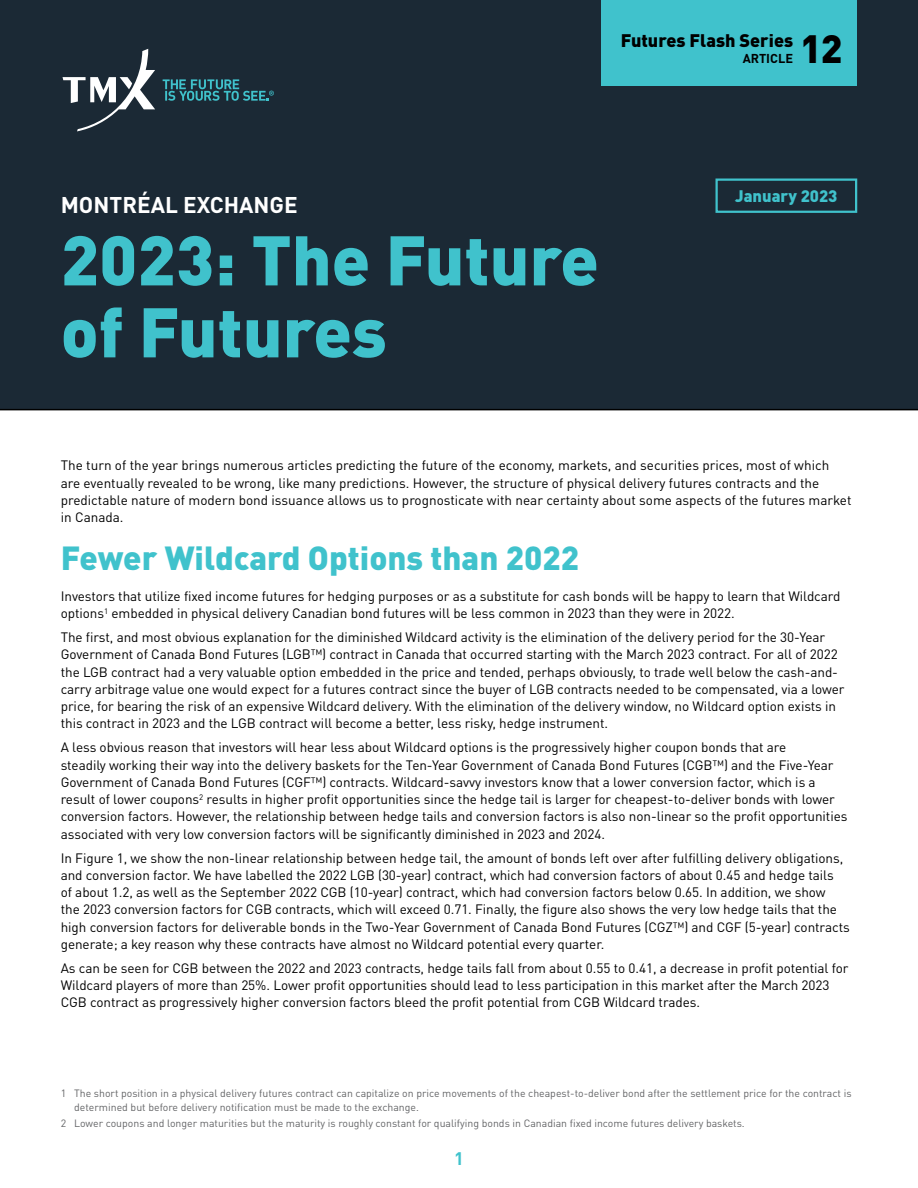
<style>
.page{position:relative;width:918px;height:1188px;background:#fff}
.page>*{position:absolute;margin:0;border:0;box-sizing:border-box;transform-origin:0 0}
.t1{font:900 69px/72px "DIN Pro";color:#40c2cc}
.t2{font:900 39px "DIN Pro";color:#000}
.t3{font:900 33px "DIN Pro";color:#40c2cc}
.t4{font:700 22.5px "DIN Pro";color:#fff}
.t5{font:900 18px "DIN Pro";color:#000}
.t6{font:700 18px "DIN Pro";color:#40c2cc}
.t7{font:900 16.5px "DIN Pro";color:#40c2cc}
.t8{font:13.5px/17.2px "DIN Pro";letter-spacing:-.005em;color:#000}
.t9{font:700 12.75px "DIN Pro";color:#000}
.t10{font:10.5px/13.5px "DIN Pro";color:#636466}
</style>
<div class="page">
<div style="left:0;top:0;width:918px;height:410px;background:#1b2935"></div>
<div style="left:602px;top:0;width:255px;height:86px;background:#40c2cc"></div>
<svg style="left:63px;top:49px;width:92px;height:82px"></svg>
<svg style="left:163px;top:79px;width:111px;height:22px;background:#265a65"></svg>
<div style="left:716px;top:178px;width:141px;height:35px;border:2px solid #40c2cc"></div>
<h3 class="t5" style="left:621px;top:26px;width:174px">Futures Flash Series</h3>
<p class="t9" style="left:743px;top:49px;width:52px">ARTICLE</p>
<h2 class="t2" style="left:800px;top:17px;width:44px">12</h2>
<h3 class="t4" style="left:61px;top:188px;width:239px">MONTRÉAL EXCHANGE</h3>
<h1 class="t1" style="left:61px;top:220px;width:540px">2023: The Future of Futures</h1>
<p class="t7" style="left:735px;top:183px;width:104px">January 2023</p>
<p class="t8" style="left:61px;top:456px;width:792px">The turn of the year brings numerous articles predicting the future of the economy, markets, and securities prices, most of which are eventually revealed to be wrong, like many predictions. However, the structure of physical delivery futures contracts and the predictable nature of modern bond issuance allows us to prognosticate with near certainty about some aspects of the futures market in Canada.</p>
<h3 class="t3" style="left:61px;top:532px;width:520px">Fewer Wildcard Options than 2022</h3>
<p class="t8" style="left:61px;top:586px;width:781px">Investors that utilize fixed income futures for hedging purposes or as a substitute for cash bonds will be happy to learn that Wildcard options<sup>1</sup> embedded in physical delivery Canadian bond futures will be less common in 2023 than they were in 2022.</p>
<p class="t8" style="left:61px;top:628px;width:785px">The first, and most obvious explanation for the diminished Wildcard activity is the elimination of the delivery period for the 30-Year Government of Canada Bond Futures (LGB™) contract in Canada that occurred starting with the March 2023 contract. For all of 2022 the LGB contract had a very valuable option embedded in the price and tended, perhaps obviously, to trade well below the cash-and&shy;carry arbitrage value one would expect for a futures contract since the buyer of LGB contracts needed to be compensated, via a lower price, for bearing the risk of an expensive Wildcard delivery. With the elimination of the delivery window, no Wildcard option exists in this contract in 2023 and the LGB contract will become a better, less risky, hedge instrument.</p>
<p class="t8" style="left:61px;top:738px;width:788px">A less obvious reason that investors will hear less about Wildcard options is the progressively higher coupon bonds that are<br>steadily working their way into the delivery baskets for the Ten-Year Government of Canada Bond Futures (CGB™) and the Five-Year Government of Canada Bond Futures (CGF™) contracts. Wildcard-savvy investors know that a lower conversion factor, which is a result of lower coupons<sup>2</sup> results in higher profit opportunities since the hedge tail is larger for cheapest-to-deliver bonds with lower conversion factors. However, the relationship between hedge tails and conversion factors is also non-linear so the profit opportunities associated with very low conversion factors will be significantly diminished in 2023 and 2024.</p>
<p class="t8" style="left:61px;top:848px;width:790px">In Figure 1, we show the non-linear relationship between hedge tail, the amount of bonds left over after fulfilling delivery obligations, and conversion factor. We have labelled the 2022 LGB (30-year) contract, which had conversion factors of about 0.45 and hedge tails<br>of about 1.2, as well as the September 2022 CGB (10-year) contract, which had conversion factors below 0.65. In addition, we show<br>the 2023 conversion factors for CGB contracts, which will exceed 0.71. Finally, the figure also shows the very low hedge tails that the high conversion factors for deliverable bonds in the Two-Year Government of Canada Bond Futures (CGZ™) and CGF (5-year) contracts generate; a key reason why these contracts have almost no Wildcard potential every quarter.</p>
<p class="t8" style="left:61px;top:958px;width:789px">As can be seen for CGB between the 2022 and 2023 contracts, hedge tails fall from about 0.55 to 0.41, a decrease in profit potential for<br>Wildcard players of more than 25%. Lower profit opportunities should lead to less participation in this market after the March 2023<br>CGB contract as progressively higher conversion factors bleed the profit potential from CGB Wildcard trades.</p>
<p class="t10" style="left:74px;top:1086px;width:779px;text-indent:-14px">1 The short position in a physical delivery futures contract can capitalize on price movements of the cheapest-to-deliver bond after the settlement price for the contract is determined but before delivery notification must be made to the exchange.</p>
<p class="t10" style="left:61px;top:1116px;width:686px">2 Lower coupons and longer maturities but the maturity is roughly constant for qualifying bonds in Canadian fixed income futures delivery baskets.</p>
<h3 class="t6" style="left:454px;top:1144px;width:11px">1</h3>
</div>
